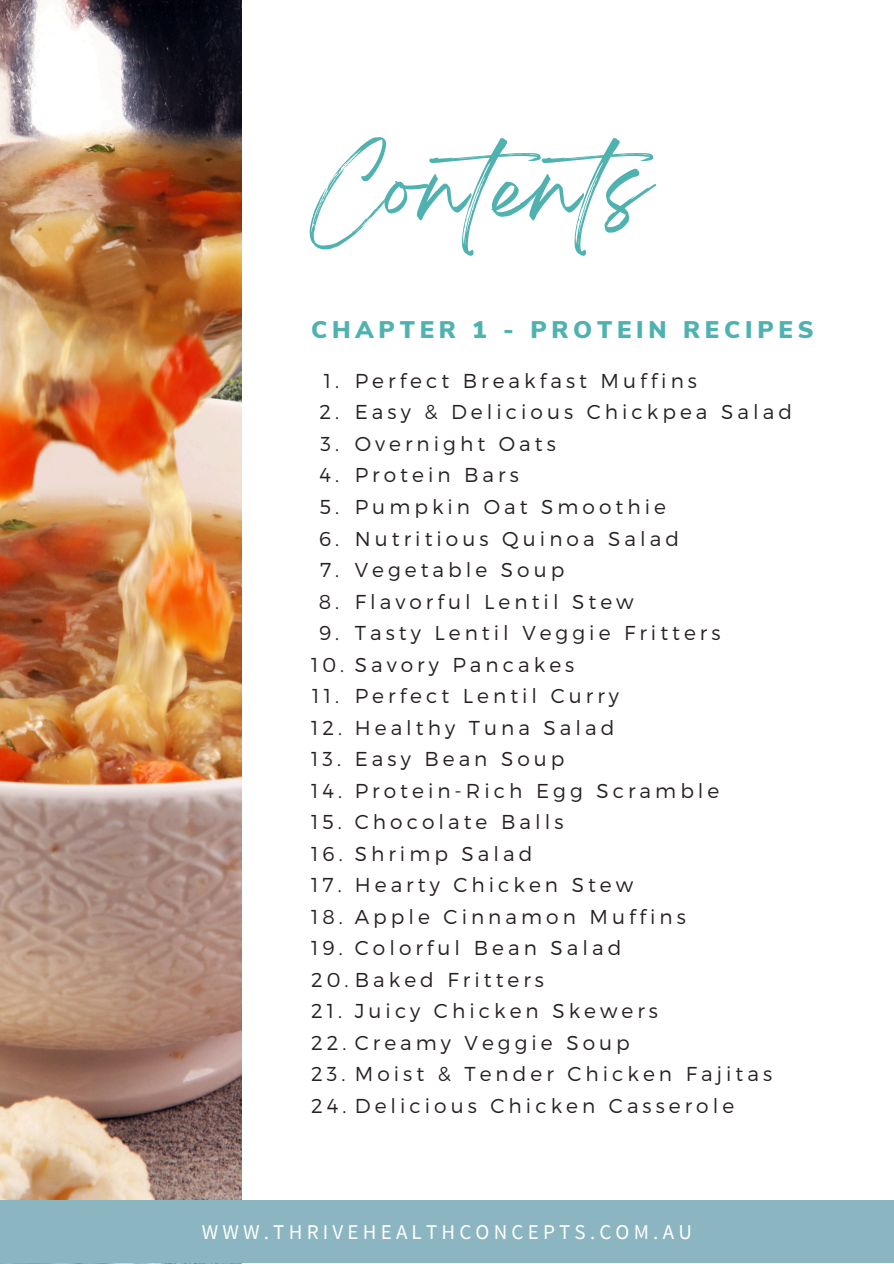
<style>
.page{position:relative;width:894px;height:1264px;background:#fff}
.page>*{position:absolute;margin:0;border:0;box-sizing:border-box;transform-origin:0 0}
.t1{font:79.35px "Breathing";color:#50b2b0}
.t2{font:900 24px "Nunito Sans";letter-spacing:.2em;color:#50b2b0}
.t3{font:21px "Source Sans Pro";letter-spacing:.2em;color:#fff}
.t4{font:300 20.1px "Montserrat";letter-spacing:.2em;color:#282124}
</style>
<div class="page">
<img style="left:0;top:0;width:242px;height:1200px">
<div style="left:0;top:1200px;width:893px;height:63px;background:#8bb5c0"></div>
<h2 class="t1" style="left:311px;top:165px;width:380px">Contents</h2>
<p class="t2" style="left:311px;top:314px;width:504px">CHAPTER 1 - PROTEIN RECIPES</p>
<p class="t4" style="left:323px;top:368px;width:375px">1. Perfect Breakfast Muffins</p>
<p class="t4" style="left:319px;top:399px;width:474px">2. Easy &amp; Delicious Chickpea Salad</p>
<p class="t4" style="left:320px;top:431px;width:237px">3. Overnight Oats</p>
<p class="t4" style="left:319px;top:462px;width:201px">4. Protein Bars</p>
<p class="t4" style="left:320px;top:494px;width:347px">5. Pumpkin Oat Smoothie</p>
<p class="t4" style="left:319px;top:525px;width:361px">6. Nutritious Quinoa Salad</p>
<p class="t4" style="left:320px;top:557px;width:246px">7. Vegetable Soup</p>
<p class="t4" style="left:318px;top:588px;width:316px">8. Flavorful Lentil Stew</p>
<p class="t4" style="left:319px;top:620px;width:403px">9. Tasty Lentil Veggie Fritters</p>
<p class="t4" style="left:311px;top:651px;width:265px">10. Savory Pancakes</p>
<p class="t4" style="left:312px;top:683px;width:308px">11. Perfect Lentil Curry</p>
<p class="t4" style="left:311px;top:714px;width:305px">12. Healthy Tuna Salad</p>
<p class="t4" style="left:311px;top:746px;width:255px">13. Easy Bean Soup</p>
<p class="t4" style="left:311px;top:777px;width:410px">14. Protein-Rich Egg Scramble</p>
<p class="t4" style="left:311px;top:809px;width:254px">15. Chocolate Balls</p>
<p class="t4" style="left:311px;top:840px;width:223px">16. Shrimp Salad</p>
<p class="t4" style="left:311px;top:872px;width:323px">17. Hearty Chicken Stew</p>
<p class="t4" style="left:311px;top:903px;width:376px">18. Apple Cinnamon Muffins</p>
<p class="t4" style="left:311px;top:935px;width:312px">19. Colorful Bean Salad</p>
<p class="t4" style="left:311px;top:966px;width:234px">20. Baked Fritters</p>
<p class="t4" style="left:311px;top:998px;width:348px">21. Juicy Chicken Skewers</p>
<p class="t4" style="left:311px;top:1029px;width:320px">22. Creamy Veggie Soup</p>
<p class="t4" style="left:311px;top:1061px;width:462px">23. Moist &amp; Tender Chicken Fajitas</p>
<h3 class="t4" style="left:311px;top:1092px;width:424px">24. Delicious Chicken Casserole</h3>
<h1 class="t3" style="left:202px;top:1218px;width:491px">WWW.THRIVEHEALTHCONCEPTS.COM.AU</h1>
</div>
